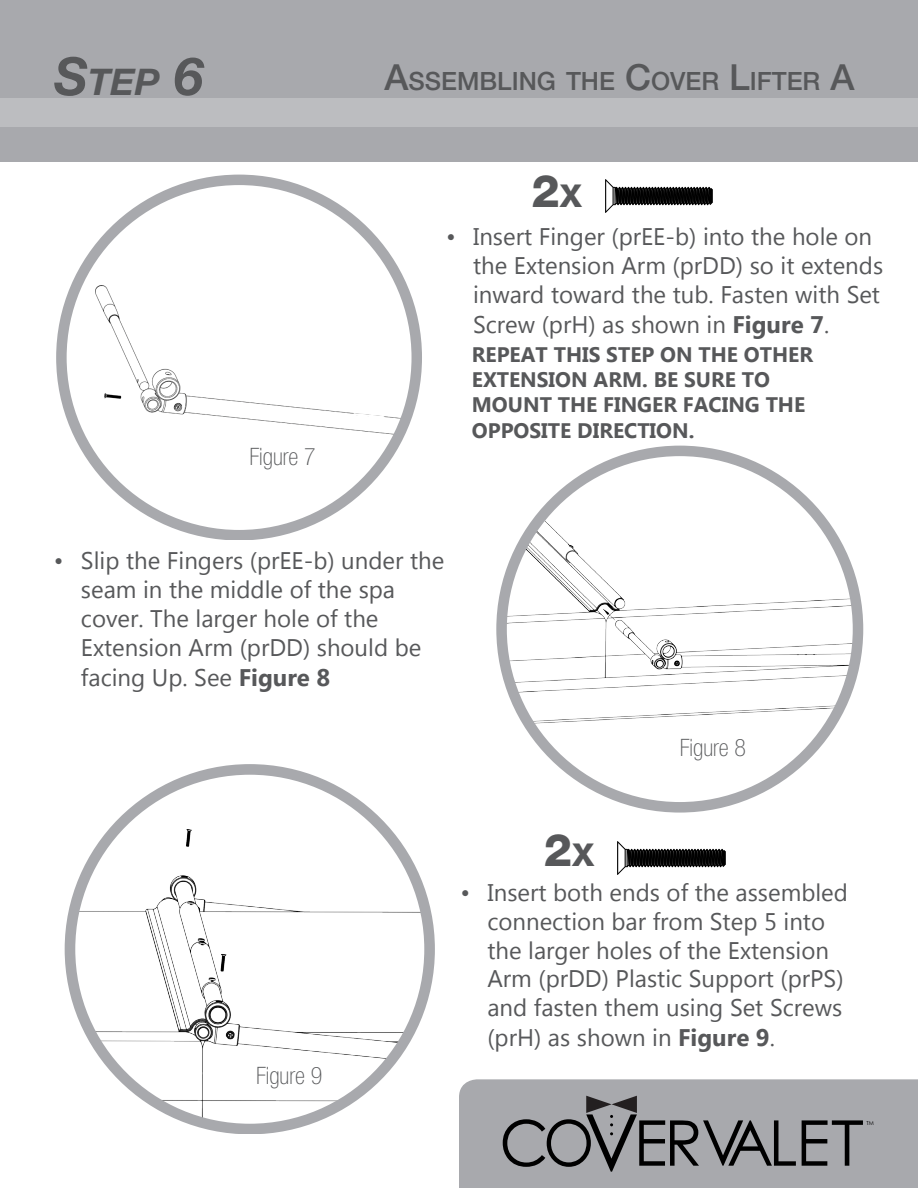
<style>
.page{position:relative;width:918px;height:1188px;background:#fff}
.page>*{position:absolute;margin:0;border:0;box-sizing:border-box;transform-origin:0 0}
.Step_heading{font:800 45px "Helvetica Neue";color:#57585a}
.Step_heading-2{font:italic 700 36.75px "Helvetica Neue";color:#57585a}
.STEP_DISCRIPTION{font:500 25.2px "Helvetica Neue";color:#57585a}
.t1{font:24px/29.1px "Myanmar Text";color:#57585a}
.PARTS{font:100 condensed 24px "Helvetica Neue";color:#57585a}
.body_text{font:700 21px/25.2px "Myanmar Text";color:#57585a}
.t2{font:5.55px "Century Gothic";color:#000}
.s1{font-size:52.5px}
.s2{font-size:36px}
.s3{font-size:31.5px}
.s4{font-weight:700}
</style>
<div class="page">
<div style="left:459px;top:1079px;width:459px;height:109px;background:#a8a9ad"></div>
<div style="left:0;top:0;width:918px;height:162px;background:#a8a9ad"></div>
<div style="left:0;top:98px;width:918px;height:29px;background:#bcbdc0"></div>
<svg style="left:802px;top:1120px;width:61px;height:46px;background:#78787b"></svg>
<svg style="left:503px;top:1096px;width:293px;height:76px;background:#87888b"></svg>
<img style="left:64px;top:785px;width:371px;height:230px">
<div style="left:70px;top:769px;width:360px;height:360px;background:#fff;border-radius:50%"></div>
<img style="left:77px;top:830px;width:348px;height:290px">
<div style="left:65px;top:764px;width:370px;height:370px;border:11px solid #a8a9ad;border-radius:50%"></div>
<img style="left:502px;top:451px;width:356px;height:355px">
<div style="left:496px;top:446px;width:367px;height:367px;border:11px solid #a8a9ad;border-radius:50%"></div>
<img style="left:605px;top:180px;width:108px;height:33px">
<img style="left:618px;top:841px;width:107px;height:33px">
<img style="left:96px;top:286px;width:309px;height:148px">
<div style="left:56px;top:175px;width:366px;height:365px;border:10px solid #a8a9ad;border-radius:50%"></div>
<svg style="left:353px;top:413px;width:32px;height:6px"></svg>
<p class="Step_heading-2" style="left:54px;top:59px;width:151px"><span class="s1">S</span>tep <span class="s1">6</span></p>
<p class="PARTS" style="left:250px;top:443px;width:68px">Figure 7</p>
<p class="STEP_DISCRIPTION" style="left:385px;top:66px;width:471px"><span class="s2">A</span>SSEMBLING THE <span class="s2">C</span>OVER <span class="s2">L</span>IFTER <span class="s2">A</span></p>
<p class="Step_heading" style="left:531px;top:164px;width:52px">2<span class="s3">x</span></p>
<p class="t1" style="left:473px;top:222px;width:412px;text-indent:-27px">• Insert Finger (prEE-b) into the hole on the Extension Arm (prDD) so it extends inward toward the tub. Fasten with Set Screw (prH) as shown in <span class="s4">Figure 7</span>.</p>
<p class="body_text" style="left:472px;top:342px;width:343px">REPEAT THIS STEP ON THE OTHER<br>EXTENSION ARM. BE SURE TO<br>MOUNT THE FINGER FACING THE<br>OPPOSITE DIRECTION.</p>
<p class="t1" style="left:81px;top:546px;width:365px;text-indent:-27px">• Slip the Fingers (prEE-b) under the seam in the middle of the spa cover. The larger hole of the<br>Extension Arm (prDD) should be facing Up. See <span class="s4">Figure 8</span></p>
<p class="PARTS" style="left:680px;top:734px;width:68px">Figure 8</p>
<p class="PARTS" style="left:256px;top:1062px;width:68px">Figure 9</p>
<p class="Step_heading" style="left:544px;top:823px;width:52px">2<span class="s3">x</span></p>
<p class="t1" style="left:487px;top:878px;width:362px;text-indent:-27px">• Insert both ends of the assembled connection bar from Step 5 into the larger holes of the Extension<br>Arm (prDD) Plastic Support (prPS) and fasten them using Set Screws (prH) as shown in <span class="s4">Figure 9</span>.</p>
<p class="t2" style="left:867px;top:1119px;width:9px">TM</p>
</div>
